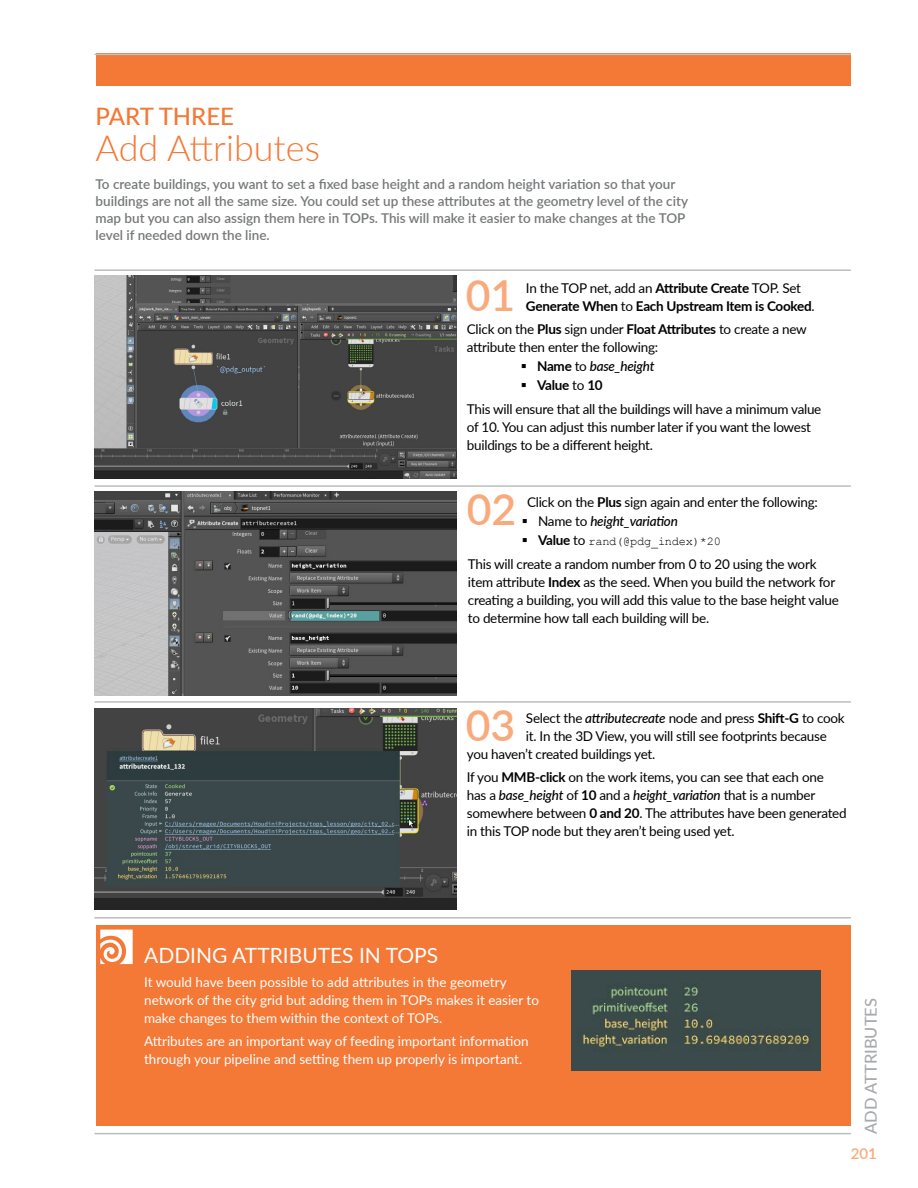
<style>
.page{position:relative;width:918px;height:1188px;background:#fff}
.page>*{position:absolute;margin:0;border:0;box-sizing:border-box;transform-origin:0 0}
.t1{font:600 42.75px "Lato";color:#f9aa7c}
.t2{font:300 36px "Lato";color:#f47836}
.t3{font:500 24px "Lato";color:#f47836}
.t4{font:21px "Lato";color:#fff}
.t5{font:500 16.5px "Lato";color:#a7a9ac}
.t6{font:600 15px "Lato";color:#f9aa7c}
.t7{font:13.5px/18px "Lato";letter-spacing:-.02em;color:#000}
.t8{font:600 13.5px/17.2px "Lato";color:#757779}
.t9{font:13.5px/18px "Lato";color:#fff}
.t10{font:700 13.5px/18px "Lato";letter-spacing:-.02em;color:#000}
.t11{font:italic 500 13.5px "Lato";letter-spacing:-.02em;color:#000}
.t12{font:12px "Courier New";letter-spacing:-.02em;color:#000}
.s1{font-weight:400}
.s2{font-weight:700}
.s3{font-weight:700;font-style:normal}
.s4{font-weight:400;font-style:normal}
.s5{font-weight:500;font-style:italic}
.s6{font-family:"Lato";font-weight:700;font-size:13.5px}
.s7{font-family:"Lato";font-size:13.5px}
</style>
<div class="page">
<div style="left:96px;top:54px;width:754px;height:32px;background:#f47836"></div>
<img style="left:94px;top:492px;width:362px;height:203px">
<img style="left:94px;top:708px;width:362px;height:202px">
<div style="left:96px;top:925px;width:755px;height:201px;background:#f47836"></div>
<svg style="left:100px;top:930px;width:33px;height:34px"></svg>
<img style="left:94px;top:275px;width:362px;height:204px">
<img style="left:572px;top:970px;width:248px;height:100px">
<hr style="left:94px;top:1133px;width:757px;height:1px;background:#bcbec0">
<hr style="left:94px;top:917px;width:757px;height:2px;background:#bcbec0">
<hr style="left:94px;top:701px;width:757px;height:2px;background:#bcbec0">
<hr style="left:94px;top:485px;width:757px;height:2px;background:#bcbec0">
<hr style="left:94px;top:269px;width:757px;height:2px;background:#bcbec0">
<hr style="left:94px;top:54px;width:757px;height:1px;background:#bcbec0">
<h3 class="t3" style="left:96px;top:99px;width:140px">PART THREE</h3>
<h2 class="t2" style="left:96px;top:123px;width:226px">Add Attributes</h2>
<p class="t8" style="left:96px;top:174px;width:594px">To create buildings, you want to set a fixed base height and a random height variation so that your buildings are not all the same size. You could set up these attributes at the geometry level of the city map but you can also assign them here in TOPs. This will make it easier to make changes at the TOP level if needed down the line.</p>
<h1 class="t1" style="left:466px;top:264px;width:51px">01</h1>
<p class="t10" style="left:526px;top:278px;width:290px"><span class="s1">In the TOP net, add an</span> Attribute Create <span class="s1">TOP. Set<br></span>Generate When <span class="s1">to</span> Each Upstream Item is Cooked<span class="s1">.</span></p>
<p class="t7" style="left:467px;top:320px;width:341px">Click on the <span class="s2">Plus</span> sign under <span class="s2">Float Attributes</span> to create a new</p>
<p class="t7" style="left:467px;top:338px;width:193px">attribute then enter the following:</p>
<p class="t11" style="left:537px;top:356px;width:119px"><span class="s3">Name</span> <span class="s4">to</span> base_height</p>
<p class="t10" style="left:537px;top:376px;width:67px">Value <span class="s1">to</span> 10</p>
<p class="t7" style="left:467px;top:399px;width:356px">This will ensure that all the buildings will have a minimum value of 10. You can adjust this number later if you want the lowest buildings to be a different height.</p>
<h1 class="t1" style="left:467px;top:478px;width:51px">02</h1>
<p class="t7" style="left:538px;top:492px;width:281px;line-height:19px;text-indent:-11px">Click on the <span class="s2">Plus</span> sign again and enter the following:<br>Name to <span class="s5">height_variation</span></p>
<p class="t12" style="left:538px;top:534px;width:184px"><span class="s6">Value</span> <span class="s7">to</span> rand(@pdg_index)*20</p>
<p class="t7" style="left:468px;top:554px;width:373px">This will create a random number from 0 to 20 using the work item attribute <span class="s2">Index</span> as the seed. When you build the network for creating a building, you will add this value to the base height value to determine how tall each building will be.</p>
<h1 class="t1" style="left:466px;top:694px;width:51px">03</h1>
<p class="t7" style="left:526px;top:708px;width:320px">Select the <span class="s5">attributecreate</span> node and press <span class="s2">Shift-G</span> to cook</p>
<p class="t7" style="left:526px;top:726px;width:302px">it. In the 3D View, you will still see footprints because</p>
<p class="t7" style="left:467px;top:744px;width:190px">you haven’t created buildings yet.</p>
<p class="t7" style="left:467px;top:768px;width:381px">If you <span class="s2">MMB-click</span> on the work items, you can see that each one has a <span class="s5">base_height</span> of <span class="s2">10</span> and a <span class="s5">height_variation</span> that is a number somewhere between <span class="s2">0 and 20</span>. The attributes have been generated in this TOP node but they aren’t being used yet.</p>
<h3 class="t4" style="left:144px;top:941px;width:296px">ADDING ATTRIBUTES IN TOPS</h3>
<p class="t9" style="left:144px;top:972px;width:396px">It would have been possible to add attributes in the geometry network of the city grid but adding them in TOPs makes it easier to make changes to them within the context of TOPs.</p>
<p class="t9" style="left:144px;top:1032px;width:386px">Attributes are an important way of feeding important information through your pipeline and setting them up properly is important.</p>
<p class="t5" style="left:859px;top:1134px;width:135px;rotate:-90deg">Add Attributes</p>
<p class="t6" style="left:851px;top:1143px;width:28px">201</p>
</div>
